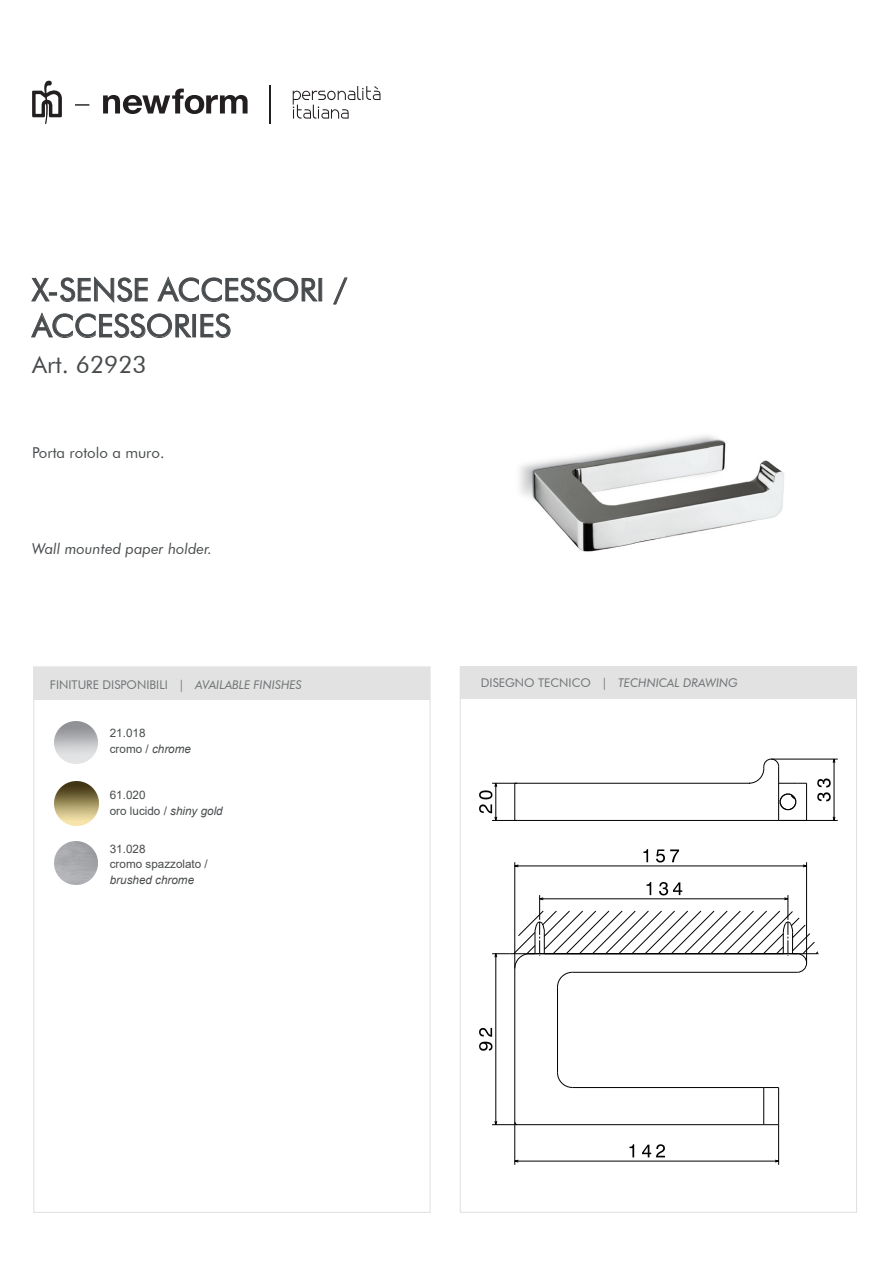
<style>
.page{position:relative;width:893px;height:1263px;background:#fff}
.page>*{position:absolute;margin:0;border:0;box-sizing:border-box;transform-origin:0 0}
.t1{font:31.5px/36px "Futura BT";color:#484b4d}
.t2{font:24px "Futura BT";color:#484b4d}
.t3{font:italic 15px "Futura BT";color:#484b4d}
.t4{font:15px "Futura BT";color:#484b4d}
.t5{font:12px "Futura BT";color:#717577}
.t6{font:italic 12px "Futura BT";color:#717577}
.t7{font:11.7px/15.5px "Arial";color:#484b4d}
.t8{font:italic 11.7px "Arial";color:#484b4d}
.s1{font-style:italic}
.s2{font-style:normal}
</style>
<div class="page">
<img style="left:414px;top:435px;width:370px;height:302px">
<div style="left:460px;top:667px;width:396px;height:32px;background:#e1e2e1"></div>
<div style="left:34px;top:667px;width:396px;height:32px;background:#e1e2e1"></div>
<svg style="left:293px;top:86px;width:87px;height:33px"></svg>
<svg style="left:32px;top:80px;width:215px;height:44px"></svg>
<hr style="left:269px;top:85px;width:2px;height:39px;background:#231f20">
<img style="left:55px;top:722px;width:43px;height:42px">
<img style="left:55px;top:782px;width:43px;height:43px">
<svg style="left:31px;top:276px;width:117px;height:27px"></svg>
<svg style="left:157px;top:276px;width:161px;height:26px"></svg>
<div style="left:319px;top:278px;width:3px;height:23px;border:1px solid #484b4d"></div>
<svg style="left:333px;top:277px;width:15px;height:28px"></svg>
<svg style="left:31px;top:312px;width:161px;height:26px"></svg>
<div style="left:192px;top:314px;width:4px;height:23px;border:1px solid #484b4d"></div>
<svg style="left:200px;top:313px;width:31px;height:25px"></svg>
<img style="left:55px;top:842px;width:43px;height:43px">
<hr style="left:778px;top:820px;width:59px;height:1px;background:#000">
<hr style="left:771px;top:759px;width:66px;height:1px;background:#000">
<hr style="left:514px;top:1122px;width:1px;height:43px;background:#000">
<hr style="left:778px;top:1125px;width:1px;height:40px;background:#000">
<hr style="left:514px;top:862px;width:1px;height:107px;background:#000">
<hr style="left:806px;top:862px;width:1px;height:101px;background:#000">
<hr style="left:517px;top:820px;width:261px;height:1px;background:#000">
<hr style="left:806px;top:783px;width:1px;height:37px;background:#000">
<hr style="left:778px;top:767px;width:1px;height:53px;background:#000">
<hr style="left:517px;top:783px;width:232px;height:1px;background:#000">
<svg style="left:748px;top:758px;width:58px;height:26px"></svg>
<svg style="left:779px;top:793px;width:17px;height:18px"></svg>
<hr style="left:514px;top:969px;width:1px;height:153px;background:#000">
<hr style="left:763px;top:1088px;width:1px;height:37px;background:#000">
<hr style="left:778px;top:1088px;width:1px;height:37px;background:#000">
<svg style="left:749px;top:1124px;width:29px;height:1px"></svg>
<svg style="left:749px;top:1087px;width:29px;height:1px"></svg>
<hr style="left:557px;top:987px;width:1px;height:86px;background:#000">
<svg style="left:557px;top:1072px;width:15px;height:16px"></svg>
<hr style="left:572px;top:1087px;width:177px;height:1px;background:#000">
<hr style="left:517px;top:1124px;width:232px;height:1px;background:#000">
<svg style="left:479px;top:782px;width:38px;height:39px"></svg>
<hr style="left:495px;top:783px;width:1px;height:37px;background:#000">
<svg style="left:817px;top:778px;width:13px;height:23px"></svg>
<hr style="left:833px;top:759px;width:1px;height:61px;background:#000">
<svg style="left:479px;top:1028px;width:13px;height:23px"></svg>
<svg style="left:492px;top:1121px;width:26px;height:5px"></svg>
<hr style="left:495px;top:954px;width:1px;height:171px;background:#000">
<svg style="left:629px;top:1144px;width:36px;height:13px"></svg>
<hr style="left:514px;top:1161px;width:264px;height:1px;background:#000">
<svg style="left:643px;top:849px;width:36px;height:14px"></svg>
<hr style="left:514px;top:866px;width:292px;height:1px;background:#000">
<svg style="left:492px;top:882px;width:326px;height:106px"></svg>
<hr style="left:539px;top:899px;width:248px;height:1px;background:#000">
<h1 class="t1" style="left:32px;top:272px;width:316px">X-SENSE ACCESSORI /<br>ACCESSORIES</h1>
<h2 class="t2" style="left:32px;top:350px;width:116px">Art. 62923</h2>
<p class="t4" style="left:32px;top:443px;width:134px">Porta rotolo a muro.</p>
<p class="t3" style="left:32px;top:539px;width:181px">Wall mounted paper holder.</p>
<p class="t5" style="left:50px;top:677px;width:253px">FINITURE DISPONIBILI | <span class="s1">AVAILABLE FINISHES</span></p>
<p class="t7" style="left:110px;top:725px;width:83px">21.018<br>cromo / <span class="s1">chrome</span></p>
<p class="t7" style="left:110px;top:788px;width:114px">61.020<br>oro lucido / <span class="s1">shiny gold</span></p>
<p class="t7" style="left:110px;top:841px;width:99px">31.028<br>cromo spazzolato /</p>
<p class="t8" style="left:110px;top:872px;width:86px">brushed chrome</p>
<p class="t6" style="left:481px;top:676px;width:258px"><span class="s2">DISEGNO TECNICO |</span> TECHNICAL DRAWING</p>
</div>
